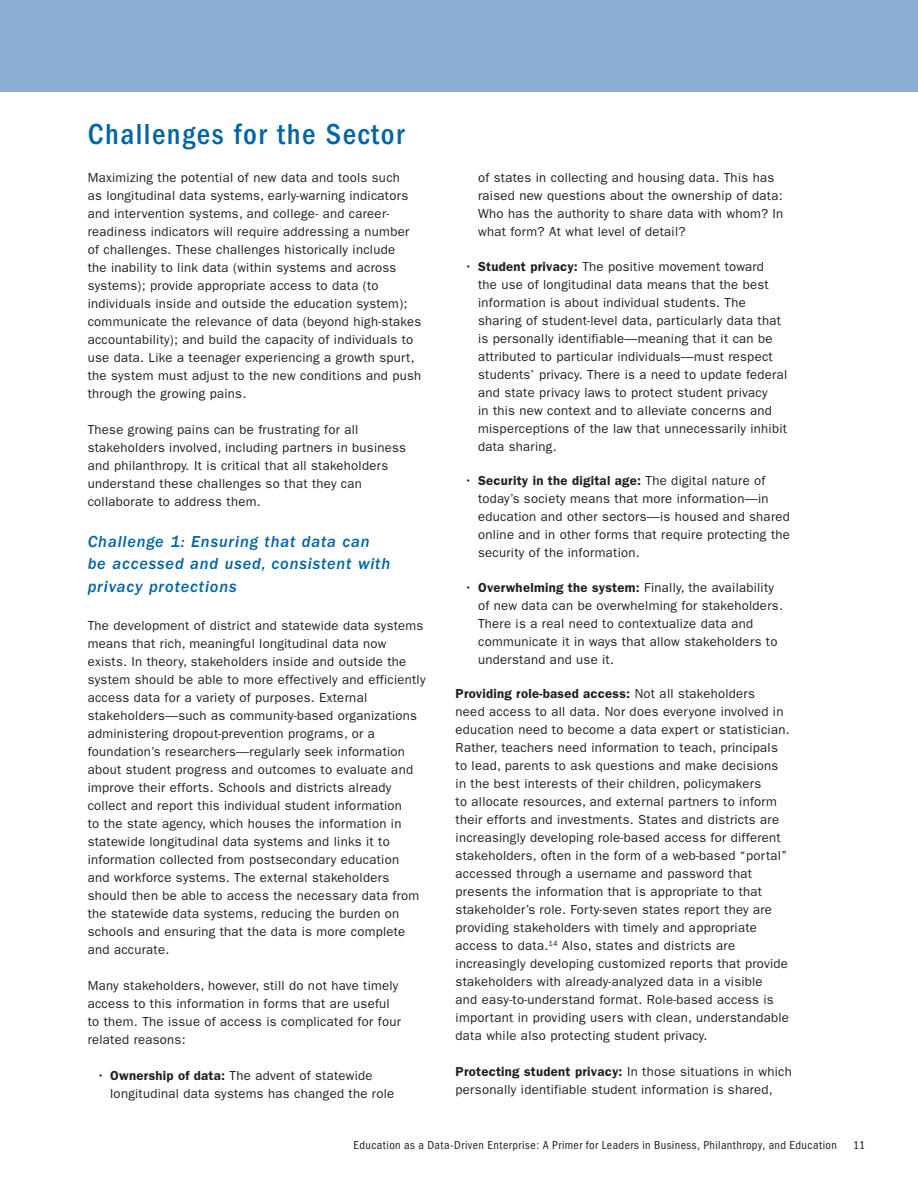
<style>
.page{position:relative;width:918px;height:1188px;background:#fff}
.page>*{position:absolute;margin:0;border:0;box-sizing:border-box;transform-origin:0 0}
.heading{font:500 condensed 30px "Franklin Gothic";letter-spacing:.05em;color:#0065a4}
.subheading{font:italic 500 16.5px/22.5px "Franklin Gothic";letter-spacing:.05em;color:#0065a4}
.body{font:13.2px/18px "Franklin Gothic";letter-spacing:.02em;color:#231f20}
.t1{font:condensed 12px "Franklin Gothic";letter-spacing:.035em;color:#231f20}
.s1{font-weight:600}
</style>
<div class="page">
<div style="left:0;top:0;width:918px;height:92px;background:#8baed4"></div>
<p class="heading" style="left:88px;top:117px;width:318px">Challenges for the Sector</p>
<p class="body" style="left:88px;top:169px;width:335px">Maximizing the potential of new data and tools such<br>as longitudinal data systems, early-warning indicators and intervention systems, and college- and career&shy;readiness indicators will require addressing a number of challenges. These challenges historically include<br>the inability to link data (within systems and across systems); provide appropriate access to data (to individuals inside and outside the education system); communicate the relevance of data (beyond high-stakes accountability); and build the capacity of individuals to use data. Like a teenager experiencing a growth spurt, the system must adjust to the new conditions and push through the growing pains.</p>
<p class="body" style="left:88px;top:421px;width:320px">These growing pains can be frustrating for all stakeholders involved, including partners in business and philanthropy. It is critical that all stakeholders understand these challenges so that they can collaborate to address them.</p>
<p class="subheading" style="left:88px;top:530px;width:304px">Challenge 1: Ensuring that data can be accessed and used, consistent with privacy protections</p>
<p class="body" style="left:88px;top:617px;width:339px">The development of district and statewide data systems means that rich, meaningful longitudinal data now exists. In theory, stakeholders inside and outside the system should be able to more effectively and efficiently access data for a variety of purposes. External stakeholders—such as community-based organizations administering dropout-prevention programs, or a foundation’s researchers—regularly seek information about student progress and outcomes to evaluate and improve their efforts. Schools and districts already collect and report this individual student information<br>to the state agency, which houses the information in statewide longitudinal data systems and links it to information collected from postsecondary education<br>and workforce systems. The external stakeholders should then be able to access the necessary data from the statewide data systems, reducing the burden on schools and ensuring that the data is more complete and accurate.</p>
<p class="body" style="left:88px;top:977px;width:315px">Many stakeholders, however, still do not have timely access to this information in forms that are useful to them. The issue of access is complicated for four related reasons:</p>
<p class="body" style="left:110px;top:1067px;width:286px;text-indent:-13px">• <span class="s1">Ownership of data:</span> The advent of statewide longitudinal data systems has changed the role</p>
<p class="body" style="left:478px;top:169px;width:307px">of states in collecting and housing data. This has raised new questions about the ownership of data:<br>Who has the authority to share data with whom? In what form? At what level of detail?</p>
<p class="body" style="left:478px;top:257px;width:311px;text-indent:-13px">• <span class="s1">Student privacy:</span> The positive movement toward<br>the use of longitudinal data means that the best information is about individual students. The sharing of student-level data, particularly data that is personally identifiable—meaning that it can be attributed to particular individuals—must respect students’ privacy. There is a need to update federal and state privacy laws to protect student privacy<br>in this new context and to alleviate concerns and misperceptions of the law that unnecessarily inhibit data sharing.</p>
<p class="body" style="left:478px;top:472px;width:313px;text-indent:-13px">• <span class="s1">Security in the digital age:</span> The digital nature of today’s society means that more information—in education and other sectors—is housed and shared online and in other forms that require protecting the security of the information.</p>
<p class="body" style="left:478px;top:578px;width:306px;text-indent:-13px">• <span class="s1">Overwhelming the system:</span> Finally, the availability of new data can be overwhelming for stakeholders.<br>There is a real need to contextualize data and communicate it in ways that allow stakeholders to understand and use it.</p>
<p class="body" style="left:456px;top:685px;width:336px"><span class="s1">Providing role-based access:</span> Not all stakeholders<br>need access to all data. Nor does everyone involved in education need to become a data expert or statistician.<br>Rather, teachers need information to teach, principals to lead, parents to ask questions and make decisions in the best interests of their children, policymakers<br>to allocate resources, and external partners to inform their efforts and investments. States and districts are increasingly developing role-based access for different stakeholders, often in the form of a web-based “portal” accessed through a username and password that presents the information that is appropriate to that stakeholder’s role. Forty-seven states report they are providing stakeholders with timely and appropriate access to data.<sup>14</sup> Also, states and districts are increasingly developing customized reports that provide stakeholders with already-analyzed data in a visible<br>and easy-to-understand format. Role-based access is important in providing users with clean, understandable data while also protecting student privacy.</p>
<p class="body" style="left:456px;top:1063px;width:338px"><span class="s1">Protecting student privacy:</span> In those situations in which personally identifiable student information is shared,</p>
<p class="t1" style="left:354px;top:1138px;width:485px">Education as a Data-Driven Enterprise: A Primer for Leaders in Business, Philanthropy, and Education</p>
<p class="t1" style="left:853px;top:1138px;width:14px">11</p>
</div>
